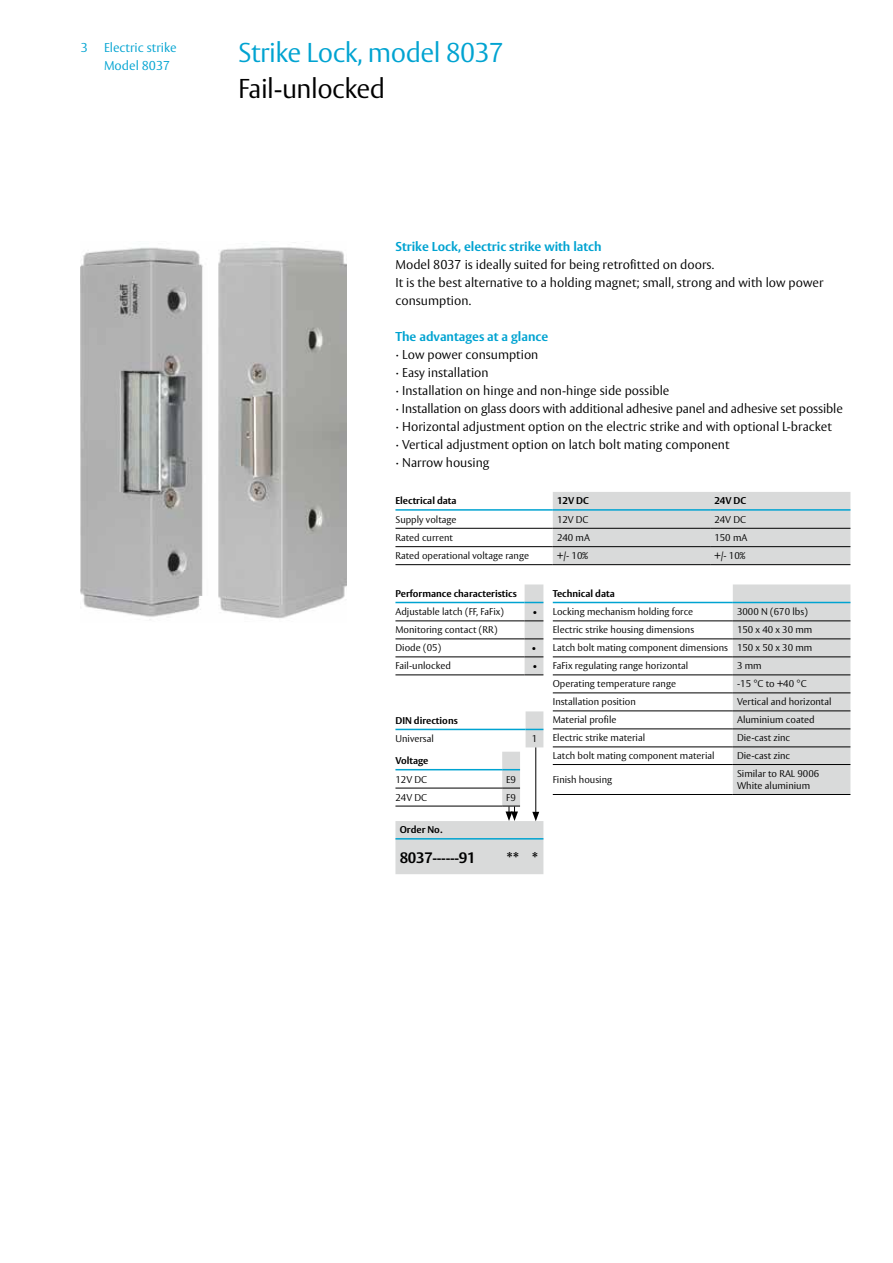
<style>
.page{position:relative;width:893px;height:1263px;background:#fff}
.page>*{position:absolute;margin:0;border:0;box-sizing:border-box;transform-origin:0 0}
.t1{font:300 27px "ASSA Vesta";letter-spacing:-.02em;color:#00a3d1}
.t2{font:300 27px "ASSA Vesta";letter-spacing:-.02em;color:#000}
.t3{font:700 15px "ASSA Vesta";letter-spacing:-.02em;color:#000}
.t4{font:300 12.75px/18px "ASSA Vesta";color:#000}
.t5{font:700 12.75px "ASSA Vesta";color:#00a3d1}
.t6{font:300 12.75px/18px "ASSA Vesta";color:#00a3d1}
.t7{font:300 9.75px/18px "ASSA Vesta";color:#000}
.t8{font:700 9.75px "ASSA Vesta";color:#000}
</style>
<div class="page">
<div style="left:553px;top:492px;width:297px;height:72px;background:#d9dada"></div>
<hr style="left:395px;top:509px;width:158px;height:2px;background:#00a3d1">
<hr style="left:553px;top:509px;width:157px;height:2px;background:#00a3d1">
<hr style="left:710px;top:509px;width:140px;height:2px;background:#00a3d1">
<hr style="left:395px;top:528px;width:158px;height:1px;background:#000">
<hr style="left:553px;top:528px;width:157px;height:1px;background:#000">
<hr style="left:710px;top:528px;width:140px;height:1px;background:#000">
<hr style="left:395px;top:546px;width:158px;height:1px;background:#000">
<hr style="left:395px;top:564px;width:158px;height:1px;background:#000">
<hr style="left:553px;top:546px;width:157px;height:1px;background:#000">
<hr style="left:553px;top:564px;width:157px;height:1px;background:#000">
<hr style="left:710px;top:546px;width:140px;height:1px;background:#000">
<hr style="left:710px;top:564px;width:140px;height:1px;background:#000">
<hr style="left:395px;top:602px;width:130px;height:1px;background:#00a3d1">
<hr style="left:395px;top:620px;width:130px;height:1px;background:#000">
<hr style="left:395px;top:638px;width:130px;height:1px;background:#000">
<hr style="left:395px;top:656px;width:130px;height:1px;background:#000">
<hr style="left:395px;top:674px;width:130px;height:1px;background:#000">
<svg style="left:525px;top:584px;width:18px;height:91px;background:#ccd0d1"></svg>
<div style="left:733px;top:584px;width:117px;height:210px;background:#d9dada"></div>
<hr style="left:553px;top:602px;width:180px;height:1px;background:#00a3d1">
<hr style="left:733px;top:602px;width:117px;height:1px;background:#00a3d1">
<hr style="left:553px;top:620px;width:180px;height:1px;background:#000">
<hr style="left:733px;top:620px;width:117px;height:1px;background:#000">
<hr style="left:553px;top:638px;width:180px;height:1px;background:#000">
<hr style="left:733px;top:638px;width:117px;height:1px;background:#000">
<hr style="left:553px;top:656px;width:180px;height:1px;background:#000">
<hr style="left:733px;top:656px;width:117px;height:1px;background:#000">
<hr style="left:553px;top:674px;width:180px;height:1px;background:#000">
<hr style="left:733px;top:674px;width:117px;height:1px;background:#000">
<hr style="left:553px;top:692px;width:180px;height:1px;background:#000">
<hr style="left:733px;top:692px;width:117px;height:1px;background:#000">
<hr style="left:553px;top:710px;width:180px;height:1px;background:#000">
<hr style="left:733px;top:710px;width:117px;height:1px;background:#000">
<hr style="left:553px;top:728px;width:180px;height:1px;background:#000">
<hr style="left:733px;top:728px;width:117px;height:1px;background:#000">
<hr style="left:553px;top:746px;width:180px;height:1px;background:#000">
<hr style="left:733px;top:746px;width:117px;height:1px;background:#000">
<hr style="left:553px;top:764px;width:180px;height:1px;background:#000">
<hr style="left:553px;top:794px;width:180px;height:1px;background:#000">
<hr style="left:733px;top:764px;width:117px;height:1px;background:#000">
<hr style="left:733px;top:794px;width:117px;height:1px;background:#000">
<svg style="left:395px;top:711px;width:148px;height:163px"></svg>
<img style="left:81px;top:242px;width:266px;height:378px">
<h3 class="t6" style="left:81px;top:40px;width:9px">3</h3>
<h3 class="t6" style="left:104px;top:39px;width:74px">Electric strike<br>Model 8037</h3>
<h1 class="t1" style="left:238px;top:36px;width:268px">Strike Lock, model 8037</h1>
<h1 class="t2" style="left:238px;top:72px;width:149px">Fail-unlocked</h1>
<h3 class="t5" style="left:395px;top:239px;width:208px">Strike Lock, electric strike with latch</h3>
<h3 class="t4" style="left:395px;top:256px;width:430px">Model 8037 is ideally suited for being retrofitted on doors.<br>It is the best alternative to a holding magnet; small, strong and with low power consumption.</h3>
<h3 class="t5" style="left:395px;top:329px;width:154px">The advantages at a glance</h3>
<p class="t4" style="left:395px;top:346px;width:449px">· Low power consumption<br>· Easy installation<br>· Installation on hinge and non-hinge side possible<br>· Installation on glass doors with additional adhesive panel and adhesive set possible · Horizontal adjustment option on the electric strike and with optional L-bracket<br>· Vertical adjustment option on latch bolt mating component<br>· Narrow housing</p>
<p class="t8" style="left:395px;top:495px;width:63px">Electrical data</p>
<p class="t8" style="left:557px;top:495px;width:33px">12V DC</p>
<p class="t8" style="left:714px;top:495px;width:33px">24V DC</p>
<p class="t7" style="left:395px;top:511px;width:63px">Supply voltage</p>
<p class="t7" style="left:557px;top:511px;width:33px">12V DC</p>
<p class="t7" style="left:714px;top:511px;width:33px">24V DC</p>
<p class="t7" style="left:395px;top:529px;width:59px">Rated current</p>
<p class="t7" style="left:557px;top:529px;width:34px">240 mA</p>
<p class="t7" style="left:714px;top:529px;width:34px">150 mA</p>
<p class="t7" style="left:395px;top:547px;width:135px">Rated operational voltage range</p>
<p class="t7" style="left:557px;top:547px;width:32px">+/- 10%</p>
<p class="t7" style="left:714px;top:547px;width:32px">+/- 10%</p>
<p class="t8" style="left:395px;top:587px;width:123px">Performance characteristics</p>
<p class="t7" style="left:395px;top:603px;width:110px">Adjustable latch (FF, FaFix)</p>
<p class="t7" style="left:533px;top:603px;width:7px">•</p>
<p class="t7" style="left:395px;top:621px;width:103px">Monitoring contact (RR)<br>Diode (05)</p>
<p class="t8" style="left:553px;top:587px;width:63px">Technical data</p>
<p class="t7" style="left:553px;top:603px;width:142px">Locking mechanism holding force</p>
<p class="t7" style="left:737px;top:603px;width:72px">3000 N (670 lbs)</p>
<p class="t7" style="left:553px;top:621px;width:143px">Electric strike housing dimensions</p>
<p class="t7" style="left:553px;top:621px;width:261px;text-align:justify;text-indent:184px">150 x 40 x 30 mm Latch bolt mating component dimensions 150 x 50 x 30 mm FaFix regulating range horizontal</p>
<p class="t7" style="left:531px;top:639px;width:7px">•</p>
<p class="t7" style="left:395px;top:657px;width:57px">Fail-unlocked</p>
<p class="t7" style="left:533px;top:657px;width:7px">•</p>
<p class="t7" style="left:737px;top:657px;width:26px">3 mm</p>
<p class="t8" style="left:395px;top:714px;width:64px">DIN directions</p>
<p class="t7" style="left:395px;top:730px;width:40px">Universal</p>
<p class="t7" style="left:532px;top:730px;width:7px">1</p>
<p class="t8" style="left:395px;top:754px;width:34px">Voltage</p>
<p class="t7" style="left:395px;top:770px;width:33px">12V DC</p>
<p class="t7" style="left:506px;top:770px;width:11px">E9</p>
<p class="t7" style="left:395px;top:788px;width:33px">24V DC</p>
<p class="t7" style="left:506px;top:788px;width:11px">F9</p>
<p class="t8" style="left:400px;top:823px;width:44px">Order No.</p>
<h2 class="t3" style="left:400px;top:849px;width:77px">8037------91</h2>
<h2 class="t3" style="left:506px;top:849px;width:34px">** *</h2>
<p class="t7" style="left:553px;top:675px;width:125px">Operating temperature range</p>
<p class="t7" style="left:737px;top:675px;width:71px">-15 °C to +40 °C</p>
<p class="t7" style="left:553px;top:693px;width:85px">Installation position</p>
<p class="t7" style="left:737px;top:693px;width:96px">Vertical and horizontal</p>
<p class="t7" style="left:553px;top:711px;width:65px">Material profile</p>
<p class="t7" style="left:737px;top:711px;width:79px">Aluminium coated</p>
<p class="t7" style="left:553px;top:729px;width:94px">Electric strike material</p>
<p class="t7" style="left:737px;top:729px;width:55px">Die-cast zinc</p>
<p class="t7" style="left:553px;top:747px;width:163px">Latch bolt mating component material</p>
<p class="t7" style="left:737px;top:747px;width:55px">Die-cast zinc</p>
<p class="t7" style="left:553px;top:771px;width:61px">Finish housing</p>
<p class="t7" style="left:737px;top:768px;width:84px;line-height:12px">Similar to RAL 9006<br>White aluminium</p>
</div>
